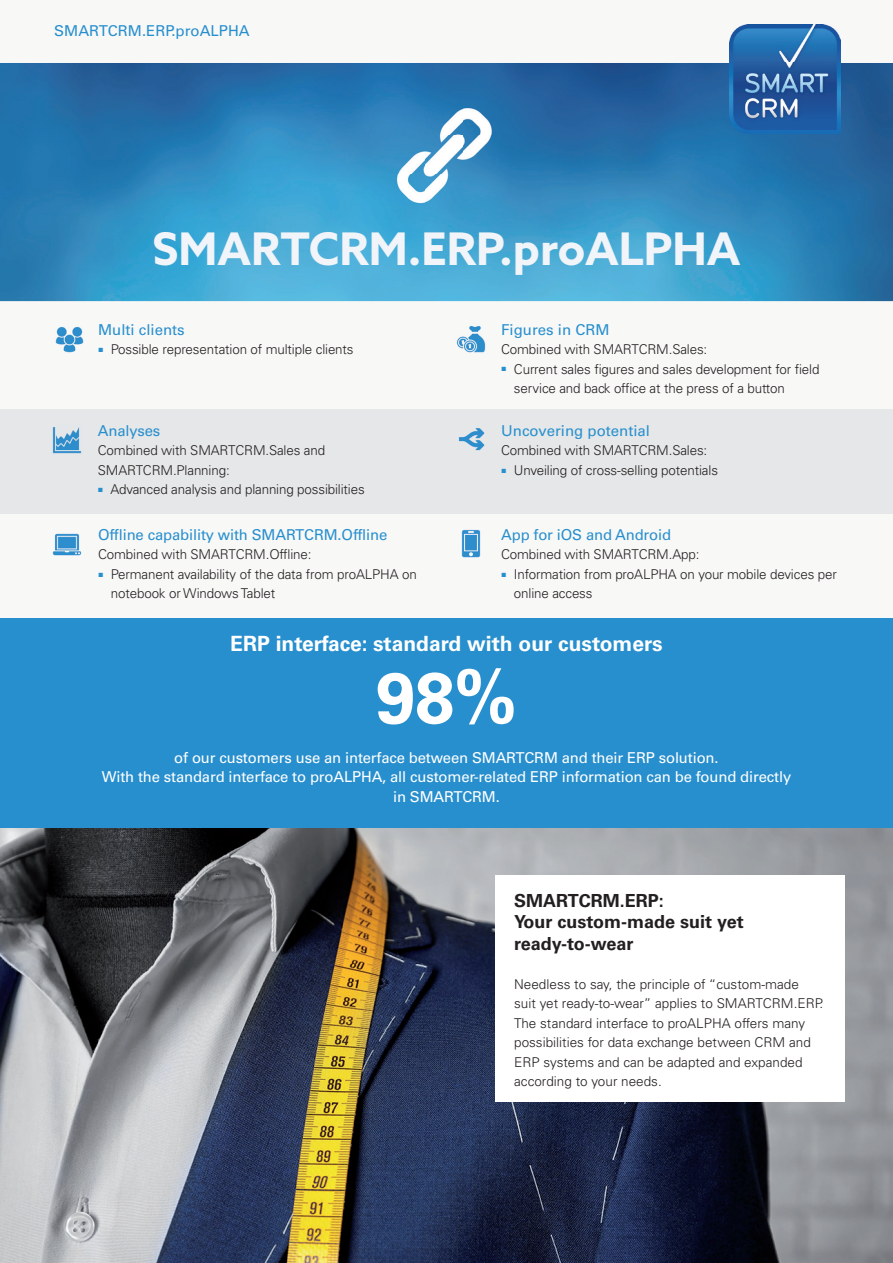
<style>
.page{position:relative;width:893px;height:1263px;background:#f8f8f7}
.page>*{position:absolute;margin:0;border:0;box-sizing:border-box;transform-origin:0 0}
.t1{font:700 72px "Univers LTCE";color:#fff}
.t2{font:700 45px "Azo Sans";color:#f1f4f8}
.t3{font:700 21px "Univers LTCE";color:#fff}
.t4{font:700 18px/21.6px "Univers LTCE";color:#231f20}
.t5{font:15px/19.5px "Univers LTCE";letter-spacing:-.01em;color:#fff;text-align:center}
.t6{font:15px "Univers LTCE";letter-spacing:-.01em;color:#288fce}
.t7{font:300 13.5px/19.5px "Univers LTCE";letter-spacing:-.01em;color:#231f20}
</style>
<div class="page">
<div style="left:0;top:619px;width:893px;height:209px;background:#288fce"></div>
<img style="left:0;top:63px;width:893px;height:238px">
<img style="left:388px;top:98px;width:114px;height:114px">
<img style="left:730px;top:24px;width:110px;height:109px">
<div style="left:0;top:409px;width:893px;height:104px;background:#e5e7e8"></div>
<img style="left:456px;top:326px;width:30px;height:27px">
<img style="left:52px;top:427px;width:30px;height:27px">
<img style="left:459px;top:428px;width:26px;height:23px">
<img style="left:55px;top:327px;width:29px;height:26px">
<img style="left:52px;top:533px;width:30px;height:23px">
<img style="left:461px;top:529px;width:20px;height:29px">
<img style="left:0;top:828px;width:893px;height:435px">
<div style="left:495px;top:875px;width:350px;height:226px;background:#fff"></div>
<p class="t6" style="left:54px;top:22px;width:197px">SMARTCRM.ERP.proALPHA</p>
<h2 class="t2" style="left:153px;top:219px;width:589px">SMARTCRM.ERP.proALPHA</h2>
<p class="t6" style="left:98px;top:321px;width:88px">Multi clients</p>
<p class="t7" style="left:98px;top:340px;width:257px"><sup>■</sup> Possible representation of multiple clients</p>
<p class="t6" style="left:98px;top:422px;width:64px">Analyses</p>
<p class="t7" style="left:98px;top:441px;width:229px">Combined with SMARTCRM.Sales and<br>SMARTCRM.Planning:</p>
<p class="t7" style="left:98px;top:480px;width:268px"><sup>■</sup> Advanced analysis and planning possibilities</p>
<p class="t6" style="left:501px;top:321px;width:110px">Figures in CRM</p>
<p class="t7" style="left:501px;top:340px;width:208px">Combined with SMARTCRM.Sales:</p>
<p class="t7" style="left:514px;top:359px;width:307px;text-indent:-13px"><sup>■</sup> Current sales figures and sales development for field service and back office at the press of a button</p>
<p class="t6" style="left:501px;top:422px;width:150px">Uncovering potential</p>
<p class="t7" style="left:501px;top:441px;width:208px">Combined with SMARTCRM.Sales:</p>
<p class="t7" style="left:501px;top:460px;width:218px"><sup>■</sup> Unveiling of cross-selling potentials</p>
<p class="t6" style="left:98px;top:526px;width:291px">Offline capability with SMARTCRM.Offline</p>
<p class="t7" style="left:98px;top:545px;width:215px">Combined with SMARTCRM.Offline:</p>
<p class="t7" style="left:111px;top:565px;width:307px;text-indent:-13px"><sup>■</sup> Permanent availability of the data from proALPHA on notebook or Windows Tablet</p>
<p class="t6" style="left:501px;top:526px;width:172px">App for iOS and Android</p>
<p class="t7" style="left:501px;top:545px;width:200px">Combined with SMARTCRM.App:</p>
<p class="t7" style="left:514px;top:565px;width:324px;text-indent:-13px"><sup>■</sup> Information from proALPHA on your mobile devices per online access</p>
<h3 class="t3" style="left:230px;top:631px;width:434px">ERP interface: standard with our customers</h3>
<h1 class="t1" style="left:376px;top:656px;width:143px">98%</h1>
<p class="t5" style="left:102px;top:748px;width:691px">of our customers use an interface between SMARTCRM and their ERP solution.<br>With the standard interface to proALPHA, all customer-related ERP information can be found directly in SMARTCRM.</p>
<h3 class="t4" style="left:514px;top:890px;width:231px">SMARTCRM.ERP:<br>Your custom-made suit yet ready-to-wear</h3>
<p class="t7" style="left:514px;top:974px;width:311px">Needless to say, the principle of “custom-made suit yet ready-to-wear” applies to SMARTCRM.ERP.<br>The standard interface to proALPHA offers many possibilities for data exchange between CRM and ERP systems and can be adapted and expanded according to your needs.</p>
</div>
